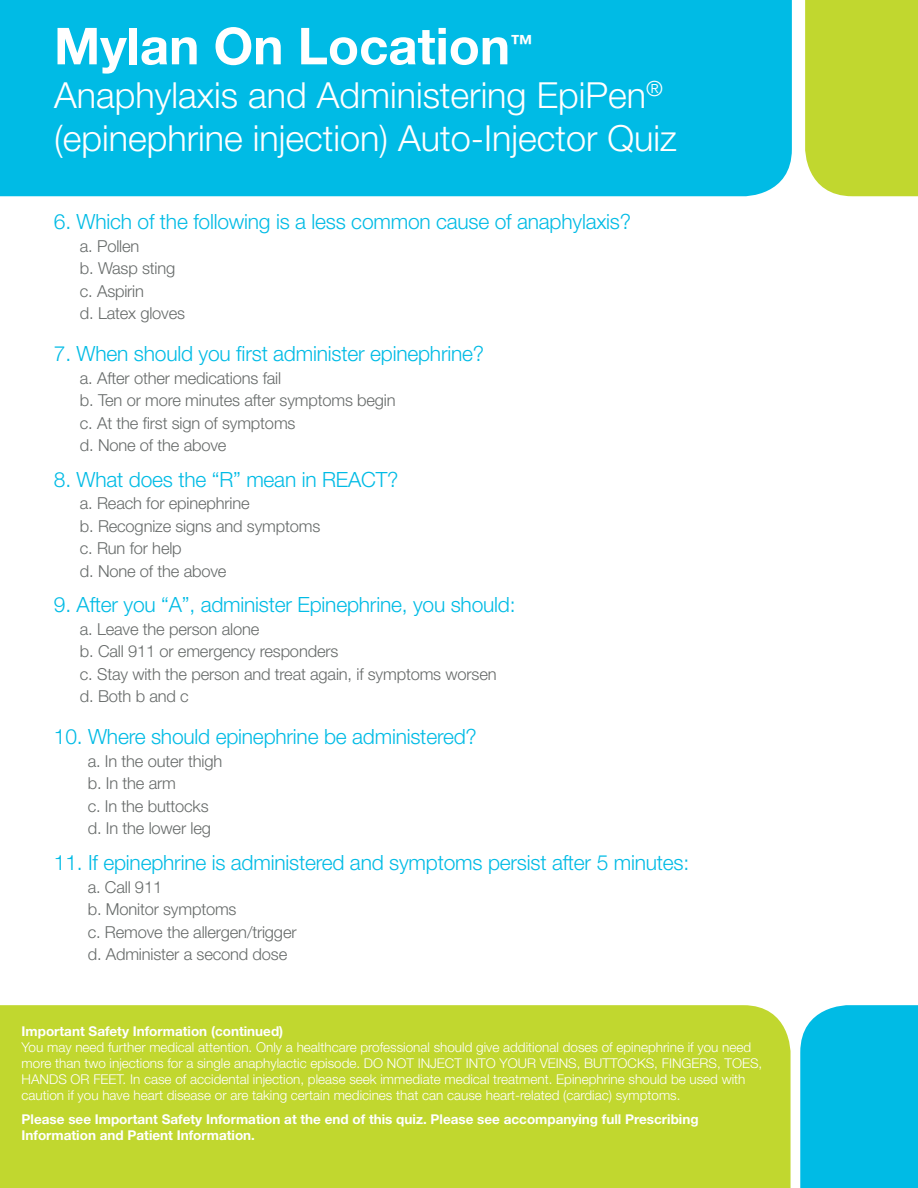
<style>
.page{position:relative;width:918px;height:1188px;background:#fff}
.page>*{position:absolute;margin:0;border:0;box-sizing:border-box;transform-origin:0 0}
.t1{font:700 51px "Helvetica Neue";color:#fff}
.t2{font:300 36px/43.5px "Helvetica Neue";color:#fff}
.t3{font:700 22.5px "Helvetica Neue";color:#fff}
.t4{font:300 21px "Helvetica Neue";letter-spacing:-.01em;color:#00bbe5}
.t5{font:300 16.5px/22.5px "Helvetica Neue";letter-spacing:-.01em;color:#676b6a}
.t6{font:300 13.5px/16.2px "Helvetica Neue";color:#fff}
.t7{font:700 13.5px/16.5px "Helvetica Neue";color:#fff}
</style>
<div class="page">
<div style="left:805px;top:0;width:113px;height:196px;background:#c1d72f"></div>
<div style="left:0;top:0;width:792px;height:196px;background:#00bbe5"></div>
<div style="left:800px;top:1005px;width:118px;height:183px;background:#00bbe5"></div>
<div style="left:0;top:1005px;width:791px;height:183px;background:#c1d72f"></div>
<h1 class="t1" style="left:54px;top:15px;width:458px">Mylan On Location</h1>
<h3 class="t3" style="left:510px;top:29px;width:24px">™</h3>
<h2 class="t2" style="left:54px;top:72px;width:624px">Anaphylaxis and Administering EpiPen<sup>® </sup>(epinephrine injection) Auto-Injector Quiz</h2>
<p class="t4" style="left:54px;top:209px;width:579px">6. Which of the following is a less common cause of anaphylaxis?</p>
<p class="t5" style="left:80px;top:234px;width:107px">a. Pollen<br>b. Wasp sting c. Aspirin<br>d. Latex gloves</p>
<p class="t4" style="left:54px;top:341px;width:432px">7. When should you first administer epinephrine?</p>
<p class="t5" style="left:80px;top:366px;width:317px">a. After other medications fail<br>b. Ten or more minutes after symptoms begin c. At the first sign of symptoms<br>d. None of the above</p>
<p class="t4" style="left:54px;top:466px;width:346px">8. What does the “R” mean in REACT?</p>
<p class="t5" style="left:80px;top:492px;width:242px">a. Reach for epinephrine<br>b. Recognize signs and symptoms c. Run for help<br>d. None of the above</p>
<p class="t4" style="left:54px;top:592px;width:463px">9. After you “A”, administer Epinephrine, you should:</p>
<p class="t5" style="left:80px;top:617px;width:418px">a. Leave the person alone<br>b. Call 911 or emergency responders<br>c. Stay with the person and treat again, if symptoms worsen d. Both b and c</p>
<p class="t4" style="left:54px;top:724px;width:424px">10. Where should epinephrine be administered?</p>
<p class="t5" style="left:88px;top:749px;width:136px">a. In the outer thigh b. In the arm<br>c. In the buttocks d. In the lower leg</p>
<p class="t4" style="left:54px;top:850px;width:637px">11. If epinephrine is administered and symptoms persist after 5 minutes:</p>
<p class="t5" style="left:88px;top:875px;width:210px">a. Call 911<br>b. Monitor symptoms<br>c. Remove the allergen/trigger d. Administer a second dose</p>
<p class="t7" style="left:22px;top:1022px;width:263px">Important Safety Information (continued)</p>
<p class="t6" style="left:22px;top:1039px;width:742px">You may need further medical attention. Only a healthcare professional should give additional doses of epinephrine if you need more than two injections for a single anaphylactic episode. DO NOT INJECT INTO YOUR VEINS, BUTTOCKS, FINGERS, TOES, HANDS OR FEET. In case of accidental injection, please seek immediate medical treatment. Epinephrine should be used with caution if you have heart disease or are taking certain medicines that can cause heart-related (cardiac) symptoms.</p>
<p class="t7" style="left:22px;top:1110px;width:679px">Please see Important Safety Information at the end of this quiz. Please see accompanying full Prescribing<br>Information and Patient Information.</p>
</div>
